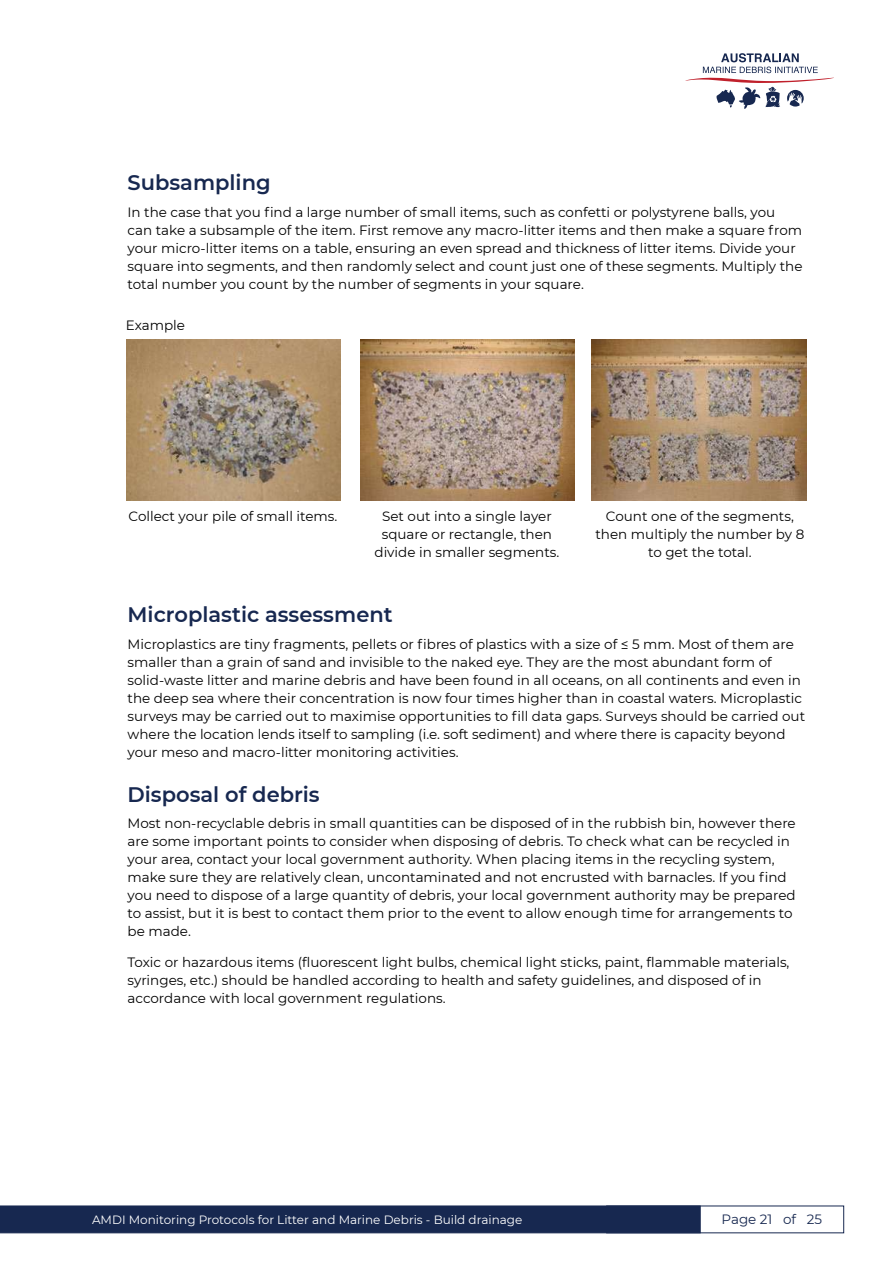
<style>
.page{position:relative;width:893px;height:1263px;background:#fff}
.page>*{position:absolute;margin:0;border:0;box-sizing:border-box;transform-origin:0 0}
.t1{font:600 21px "Montserrat";color:#172850}
.t2{font:13.5px/18px "Montserrat";color:#000}
.t3{font:13.5px "Montserrat";color:#172850}
.t4{font:12px "Montserrat";color:#fff}
</style>
<div class="page">
<div style="left:0;top:1205px;width:701px;height:28px;background:#172850"></div>
<div style="left:606px;top:1205px;width:238px;height:28px;border:1px solid #172850"></div>
<svg style="left:685px;top:53px;width:149px;height:56px"></svg>
<img style="left:126px;top:340px;width:214px;height:160px">
<img style="left:360px;top:340px;width:214px;height:160px">
<img style="left:592px;top:340px;width:214px;height:160px">
<h1 class="t1" style="left:128px;top:168px;width:145px">Subsampling</h1>
<p class="t2" style="left:128px;top:203px;width:676px">In the case that you find a large number of small items, such as confetti or polystyrene balls, you can take a subsample of the item. First remove any macro-litter items and then make a square from your micro-litter items on a table, ensuring an even spread and thickness of litter items. Divide your square into segments, and then randomly select and count just one of these segments. Multiply the total number you count by the number of segments in your square.</p>
<p class="t2" style="left:126px;top:316px;width:61px">Example</p>
<p class="t2" style="left:129px;top:506px;width:210px">Collect your pile of small items.</p>
<p class="t2" style="left:374px;top:506px;width:186px;text-align:center">Set out into a single layer square or rectangle, then divide in smaller segments.</p>
<p class="t2" style="left:595px;top:506px;width:210px;text-align:center">Count one of the segments, then multiply the number by 8 to get the total.</p>
<h1 class="t1" style="left:128px;top:600px;width:267px">Microplastic assessment</h1>
<p class="t2" style="left:128px;top:634px;width:679px">Microplastics are tiny fragments, pellets or fibres of plastics with a size of ≤ 5 mm. Most of them are smaller than a grain of sand and invisible to the naked eye. They are the most abundant form of solid-waste litter and marine debris and have been found in all oceans, on all continents and even in the deep sea where their concentration is now four times higher than in coastal waters. Microplastic surveys may be carried out to maximise opportunities to fill data gaps. Surveys should be carried out where the location lends itself to sampling (i.e. soft sediment) and where there is capacity beyond your meso and macro-litter monitoring activities.</p>
<h1 class="t1" style="left:128px;top:779px;width:194px">Disposal of debris</h1>
<p class="t2" style="left:128px;top:814px;width:670px">Most non-recyclable debris in small quantities can be disposed of in the rubbish bin, however there are some important points to consider when disposing of debris. To check what can be recycled in your area, contact your local government authority. When placing items in the recycling system, make sure they are relatively clean, uncontaminated and not encrusted with barnacles. If you find you need to dispose of a large quantity of debris, your local government authority may be prepared to assist, but it is best to contact them prior to the event to allow enough time for arrangements to be made.</p>
<p class="t2" style="left:128px;top:953px;width:663px">Toxic or hazardous items (fluorescent light bulbs, chemical light sticks, paint, flammable materials, syringes, etc.) should be handled according to health and safety guidelines, and disposed of in accordance with local government regulations.</p>
<p class="t4" style="left:92px;top:1211px;width:432px">AMDI Monitoring Protocols for Litter and Marine Debris - Build drainage</p>
<p class="t3" style="left:721px;top:1210px;width:102px">Page 21 of 25</p>
</div>
